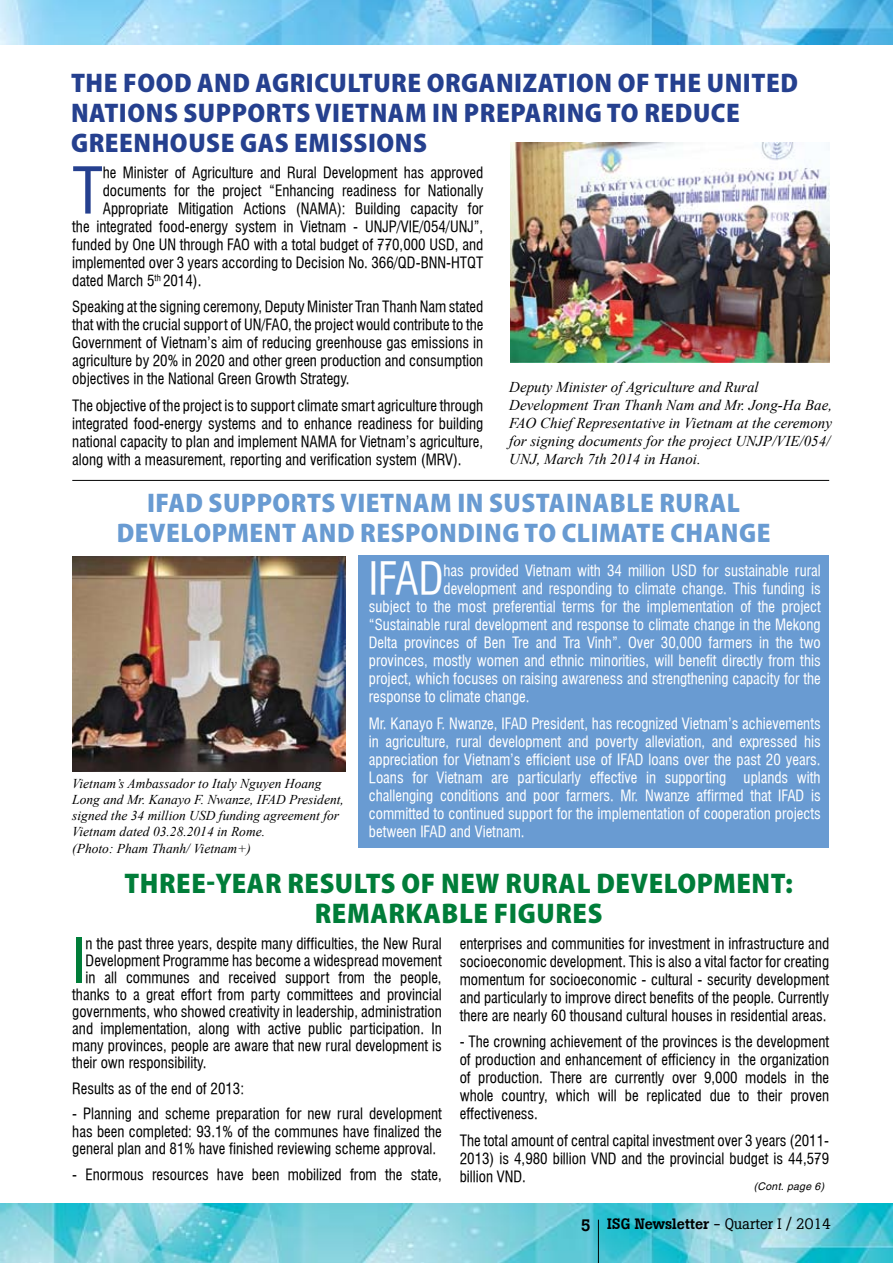
<style>
.page{position:relative;width:893px;height:1263px;background:#fff}
.page>*{position:absolute;margin:0;border:0;box-sizing:border-box;transform-origin:0 0}
.t1{font:62.85px "UVN Hong Ha Hep";color:#25408f}
.t2{font:60.45px "UVN Hong Ha Hep";color:#007d39}
.t3{font:42.9px "UVN Hong Ha Hep";color:#fff}
.t4{font:900 semi-condensed 28.5px "Myriad Pro";letter-spacing:.02em;color:#007d39}
.t5{font:900 semi-condensed 27px/30px "Myriad Pro";letter-spacing:.02em;color:#25408f}
.t6{font:900 semi-condensed 27px/30px "Myriad Pro";letter-spacing:.02em;color:#699bd2}
.t7{font:15px/18px "UVN Hong Ha Hep";color:#000;text-align:justify}
.t8{font:15px/18px "UVN Hong Ha Hep";color:#fff;text-align:justify}
.t9{font:italic 15px/18px "Times New Roman";color:#000}
.t10{font:15px "Boton";color:#000}
.t11{font:italic 13.5px/16.2px "Times New Roman";color:#000}
.t12{font:italic 10.5px "UTM Helve";color:#000}
.s1{font-weight:700;font-size:16.5px}
.s2{font-weight:700}
</style>
<div class="page">
<div style="left:358px;top:555px;width:471px;height:292px;background:#699bd2"></div>
<img style="left:0;top:1203px;width:893px;height:60px">
<img style="left:0;top:0;width:893px;height:45px">
<hr style="left:598px;top:1219px;width:1px;height:44px;background:#000">
<img style="left:510px;top:143px;width:319px;height:219px">
<img style="left:72px;top:556px;width:274px;height:215px">
<hr style="left:72px;top:480px;width:757px;height:1px;background:#000">
<h3 class="t5" style="left:71px;top:67px;width:728px">THE FOOD AND AGRICULTURE ORGANIZATION OF THE UNITED<br>NATIONS SUPPORTS VIETNAM IN PREPARING TO REDUCE<br>GREENHOUSE GAS EMISSIONS</h3>
<h1 class="t1" style="left:72px;top:146px;width:32px">T</h1>
<p class="t7" style="left:103px;top:162px;width:382px">he Minister of Agriculture and Rural Development has approved</p>
<p class="t7" style="left:103px;top:180px;width:382px">documents for the project “Enhancing readiness for Nationally</p>
<p class="t7" style="left:103px;top:198px;width:382px">Appropriate Mitigation Actions (NAMA): Building capacity for</p>
<p class="t7" style="left:72px;top:216px;width:413px">the integrated food-energy system in Vietnam - UNJP/VIE/054/UNJ”,</p>
<p class="t7" style="left:72px;top:234px;width:413px">funded by One UN through FAO with a total budget of 770,000 USD, and</p>
<p class="t7" style="left:72px;top:252px;width:413px">implemented over 3 years according to Decision No. 366/QD-BNN-HTQT</p>
<p class="t7" style="left:72px;top:270px;width:131px">dated March 5<sup>th</sup> 2014).</p>
<p class="t7" style="left:72px;top:297px;width:413px">Speaking at the signing ceremony, Deputy Minister Tran Thanh Nam stated that with the crucial support of UN/FAO, the project would contribute to the Government of Vietnam’s aim of reducing greenhouse gas emissions in agriculture by 20% in 2020 and other green production and consumption objectives in the National Green Growth Strategy.</p>
<p class="t7" style="left:72px;top:395px;width:413px">The objective of the project is to support climate smart agriculture through integrated food-energy systems and to enhance readiness for building national capacity to plan and implement NAMA for Vietnam’s agriculture, along with a measurement, reporting and verification system (MRV).</p>
<p class="t9" style="left:509px;top:378px;width:324px">Deputy Minister of Agriculture and Rural Development Tran Thanh Nam and Mr. Jong-Ha Bae, FAO Chief Representative in Vietnam at the ceremony for signing documents for the project UNJP/VIE/054/ UNJ, March 7th 2014 in Hanoi.</p>
<h3 class="t6" style="left:117px;top:487px;width:655px;text-indent:92px">SUPPORTS VIETNAM IN SUSTAINABLE RURAL<br>DEVELOPMENT AND RESPONDING TO CLIMATE CHANGE</h3>
<h3 class="t6" style="left:147px;top:487px;width:25px">IFAD</h3>
<h3 class="t3" style="left:369px;top:548px;width:76px">IFAD</h3>
<p class="t8" style="left:444px;top:561px;width:379px">has provided Vietnam with 34 million USD for sustainable rural</p>
<p class="t8" style="left:444px;top:579px;width:379px">development and responding to climate change. This funding is</p>
<p class="t8" style="left:369px;top:597px;width:453px">subject to the most preferential terms for the implementation of the project</p>
<p class="t8" style="left:369px;top:615px;width:453px">“Sustainable rural development and response to climate change in the Mekong</p>
<p class="t8" style="left:369px;top:633px;width:453px">Delta provinces of Ben Tre and Tra Vinh”. Over 30,000 farmers in the two</p>
<p class="t8" style="left:369px;top:651px;width:453px">provinces, mostly women and ethnic minorities, will benefit directly from this</p>
<p class="t8" style="left:369px;top:669px;width:453px">project, which focuses on raising awareness and strengthening capacity for the</p>
<p class="t8" style="left:369px;top:687px;width:162px">response to climate change.</p>
<p class="t8" style="left:369px;top:714px;width:453px">Mr. Kanayo F. Nwanze, IFAD President, has recognized Vietnam’s achievements in agriculture, rural development and poverty alleviation, and expressed his appreciation for Vietnam’s efficient use of IFAD loans over the past 20 years.<br>Loans for Vietnam are particularly effective in supporting uplands with challenging conditions and poor farmers. Mr. Nwanze affirmed that IFAD is committed to continued support for the implementation of cooperation projects between IFAD and Vietnam.</p>
<p class="t11" style="left:72px;top:775px;width:273px">Vietnam’s Ambassador to Italy Nguyen Hoang Long and Mr. Kanayo F. Nwanze, IFAD President, signed the 34 million USD funding agreement for Vietnam dated 03.28.2014 in Rome.<br>(Photo: Pham Thanh/ Vietnam+)</p>
<h3 class="t4" style="left:124px;top:865px;width:17px">THREE</h3>
<h3 class="t4" style="left:206px;top:865px;width:43px">-YEAR</h3>
<h3 class="t4" style="left:287px;top:865px;width:17px">RESULTS</h3>
<h3 class="t4" style="left:401px;top:865px;width:60px">OF NEW</h3>
<h3 class="t4" style="left:505px;top:865px;width:18px">RURAL</h3>
<h3 class="t4" style="left:596px;top:865px;width:71px">DEVELOPMENT</h3>
<h3 class="t4" style="left:785px;top:865px;width:9px">:</h3>
<h3 class="t4" style="left:315px;top:894px;width:19px">REMAR</h3>
<h3 class="t4" style="left:406px;top:894px;width:35px">KABLE</h3>
<h3 class="t4" style="left:494px;top:894px;width:42px">FIGURES</h3>
<h2 class="t2" style="left:72px;top:918px;width:15px">I</h2>
<p class="t7" style="left:86px;top:933px;width:358px">n the past three years, despite many difficulties, the New Rural</p>
<p class="t7" style="left:460px;top:933px;width:371px">enterprises and communities for investment in infrastructure and socioeconomic development. This is also a vital factor for creating momentum for socioeconomic - cultural - security development and particularly to improve direct benefits of the people. Currently there are nearly 60 thousand cultural houses in residential areas.</p>
<p class="t7" style="left:460px;top:1032px;width:371px">- The crowning achievement of the provinces is the development of production and enhancement of efficiency in the organization of production. There are currently over 9,000 models in the whole country, which will be replicated due to their proven effectiveness.</p>
<p class="t7" style="left:460px;top:1130px;width:371px">The total amount of central capital investment over 3 years (2011- 2013) is 4,980 billion VND and the provincial budget is 44,579 billion VND.</p>
<p class="t7" style="left:86px;top:950px;width:358px">Development Programme has become a widespread movement</p>
<p class="t7" style="left:86px;top:967px;width:358px">in all communes and received support from the people,</p>
<p class="t7" style="left:72px;top:984px;width:371px">thanks to a great effort from party committees and provincial</p>
<p class="t7" style="left:72px;top:1002px;width:371px">governments, who showed creativity in leadership, administration</p>
<p class="t7" style="left:72px;top:1019px;width:371px">and implementation, along with active public participation. In</p>
<p class="t7" style="left:72px;top:1036px;width:371px">many provinces, people are aware that new rural development is</p>
<p class="t7" style="left:72px;top:1053px;width:136px">their own responsibility.</p>
<p class="t7" style="left:72px;top:1078px;width:173px">Results as of the end of 2013:</p>
<p class="t7" style="left:72px;top:1104px;width:371px;line-height:17.1px">- Planning and scheme preparation for new rural development has been completed: 93.1% of the communes have finalized the general plan and 81% have finished reviewing scheme approval.</p>
<p class="t7" style="left:72px;top:1165px;width:371px">- Enormous resources have been mobilized from the state,</p>
<p class="t12" style="left:754px;top:1178px;width:72px">(Cont. page 6)</p>
<p class="t10" style="left:581px;top:1213px;width:252px"><span class="s1">5</span> <span class="s2">ISG Newsletter</span> - Quarter I / 2014</p>
</div>
